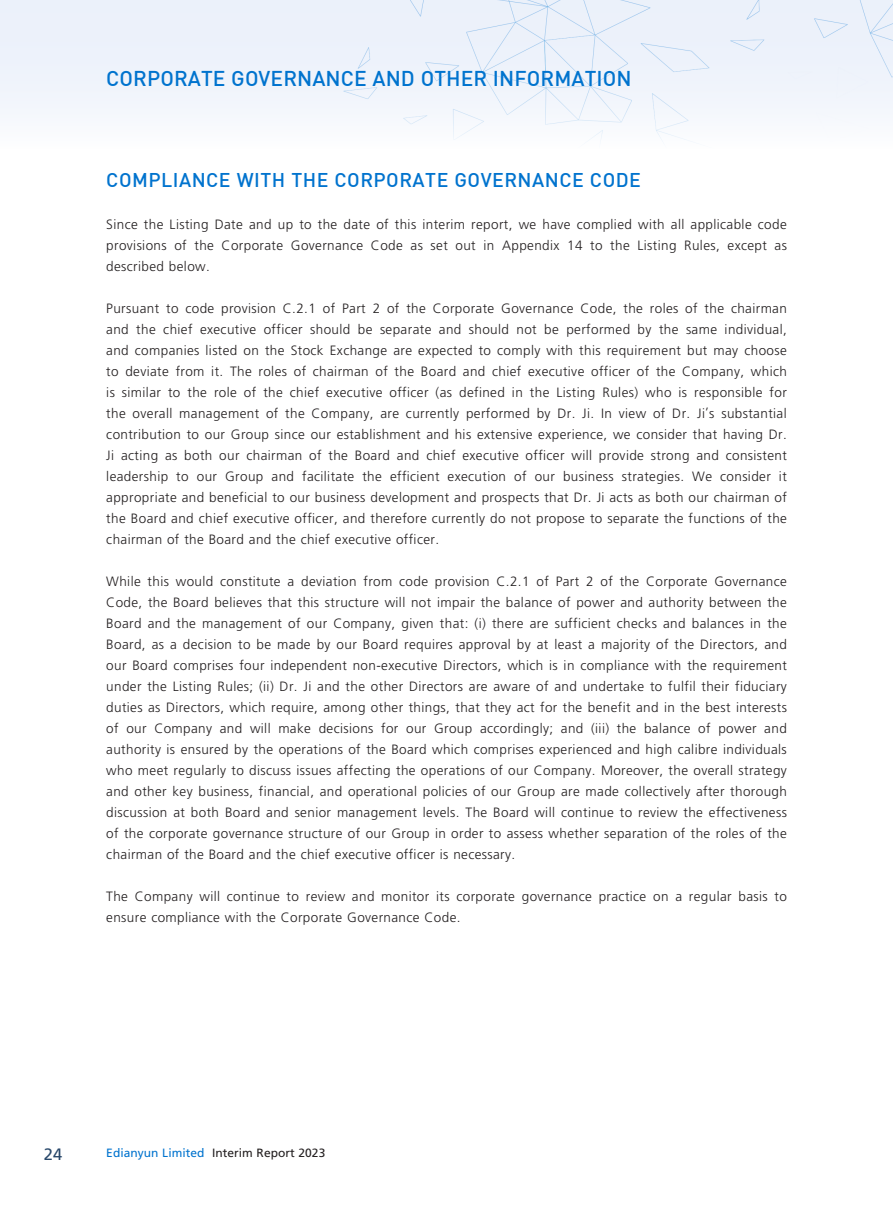
<style>
.page{position:relative;width:893px;height:1212px;background:#fff}
.page>*{position:absolute;margin:0;border:0;box-sizing:border-box;transform-origin:0 0}
.t1{font:21px "DIN Medium";letter-spacing:.005em;color:#0073ce}
.t2{font:19.5px "DIN Medium";letter-spacing:.025em;color:#0073ce}
.t3{font:16.5px "Frutiger LT Std";color:#29486b}
.t4{font:300 13.5px/21px "Frutiger LT Std";letter-spacing:.03em;color:#231f20;text-align:justify}
.t5{font:12px "Frutiger LT Std";letter-spacing:.005em;color:#231f20}
.s1{color:#0073ce}
</style>
<div class="page">
<img style="left:0;top:0;width:893px;height:142px">
<h1 class="t1" style="left:106px;top:65px;width:527px">CORPORATE GOVERNANCE AND OTHER INFORMATION</h1>
<h2 class="t2" style="left:106px;top:167px;width:536px">COMPLIANCE WITH THE CORPORATE GOVERNANCE CODE</h2>
<p class="t4" style="left:106px;top:214px;width:682px">Since the Listing Date and up to the date of this interim report, we have complied with all applicable code provisions of the Corporate Governance Code as set out in Appendix 14 to the Listing Rules, except as described below.</p>
<p class="t4" style="left:106px;top:298px;width:682px">Pursuant to code provision C.2.1 of Part 2 of the Corporate Governance Code, the roles of the chairman and the chief executive officer should be separate and should not be performed by the same individual, and companies listed on the Stock Exchange are expected to comply with this requirement but may choose to deviate from it. The roles of chairman of the Board and chief executive officer of the Company, which is similar to the role of the chief executive officer (as defined in the Listing Rules) who is responsible for the overall management of the Company, are currently performed by Dr. Ji. In view of Dr. Ji’s substantial contribution to our Group since our establishment and his extensive experience, we consider that having Dr.<br>Ji acting as both our chairman of the Board and chief executive officer will provide strong and consistent leadership to our Group and facilitate the efficient execution of our business strategies. We consider it appropriate and beneficial to our business development and prospects that Dr. Ji acts as both our chairman of the Board and chief executive officer, and therefore currently do not propose to separate the functions of the chairman of the Board and the chief executive officer.</p>
<p class="t4" style="left:106px;top:571px;width:682px">While this would constitute a deviation from code provision C.2.1 of Part 2 of the Corporate Governance Code, the Board believes that this structure will not impair the balance of power and authority between the Board and the management of our Company, given that: (i) there are sufficient checks and balances in the Board, as a decision to be made by our Board requires approval by at least a majority of the Directors, and our Board comprises four independent non-executive Directors, which is in compliance with the requirement under the Listing Rules; (ii) Dr. Ji and the other Directors are aware of and undertake to fulfil their fiduciary duties as Directors, which require, among other things, that they act for the benefit and in the best interests of our Company and will make decisions for our Group accordingly; and (iii) the balance of power and authority is ensured by the operations of the Board which comprises experienced and high calibre individuals who meet regularly to discuss issues affecting the operations of our Company. Moreover, the overall strategy and other key business, financial, and operational policies of our Group are made collectively after thorough discussion at both Board and senior management levels. The Board will continue to review the effectiveness of the corporate governance structure of our Group in order to assess whether separation of the roles of the chairman of the Board and the chief executive officer is necessary.</p>
<p class="t4" style="left:106px;top:886px;width:682px">The Company will continue to review and monitor its corporate governance practice on a regular basis to ensure compliance with the Corporate Governance Code.</p>
<p class="t3" style="left:44px;top:1144px;width:20px">24</p>
<p class="t5" style="left:106px;top:1145px;width:221px"><span class="s1">Edianyun Limited</span> Interim Report 2023</p>
</div>
